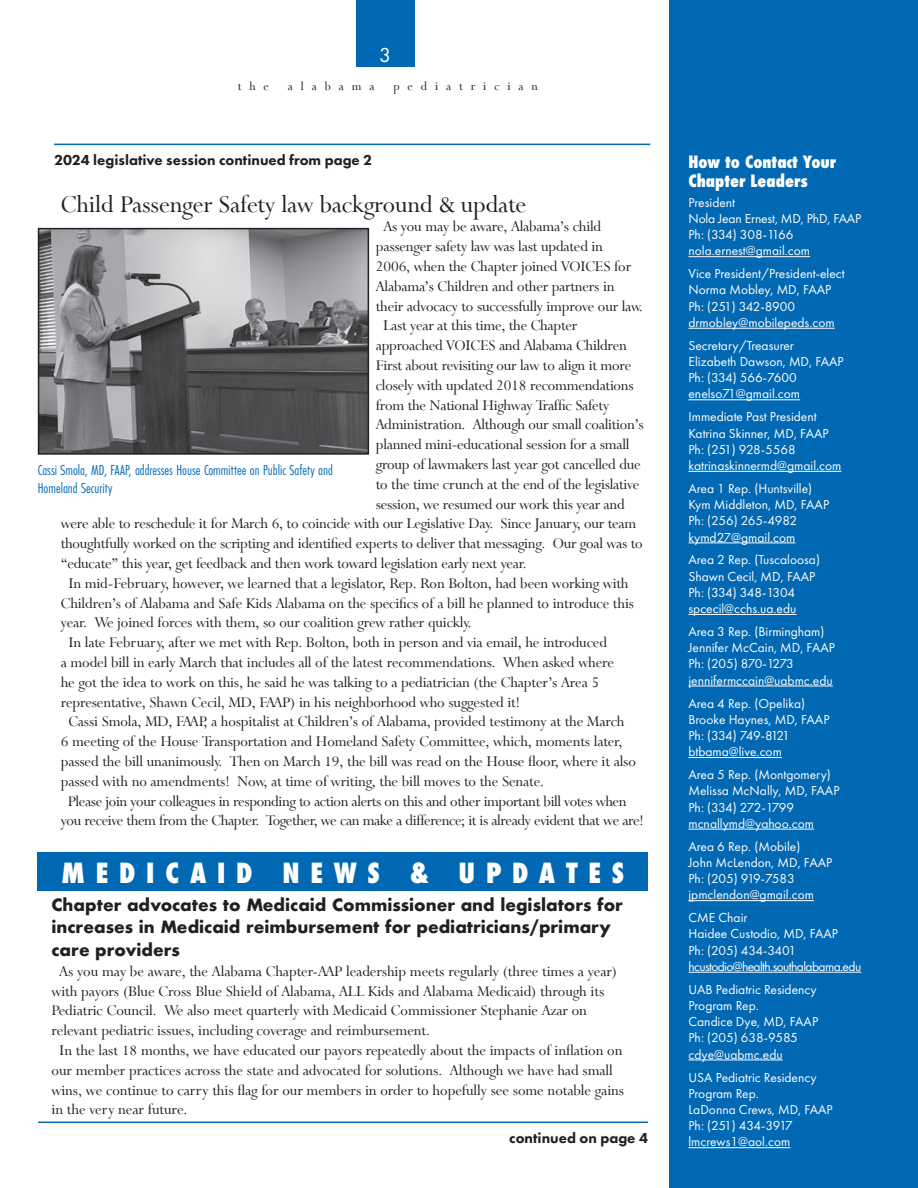
<style>
.page{position:relative;width:918px;height:1188px;background:#fff}
.page>*{position:absolute;margin:0;border:0;box-sizing:border-box;transform-origin:0 0}
.t1{font:27px "Lapidary 333 BT";color:#231f20}
.t2{font:800 condensed 27px "Futura";letter-spacing:.4em;color:#fff}
.t3{font:21px "Futura PT";color:#fff}
.t4{font:16.5px "Lapidary 333 BT";letter-spacing:-.005em;color:#231f20}
.t5{font:700 16.5px/22.5px "Futura";color:#231f20}
.t6{font:800 condensed 16.5px/19.8px "Futura";color:#fff}
.t7{font:15px/18px "Futura PT Cond";color:#0168b3}
.t8{font:800 15px "Futura PT";color:#231f20}
.t9{font:13.5px/16.2px "Futura PT";color:#fff}
.t10{font:13.5px/16.2px "Futura PT";letter-spacing:-.045em;color:#fff}
.t11{font:13.5px "Lapidary 333 BT";letter-spacing:.59em;color:#231f20}
</style>
<div class="page">
<div style="left:670px;top:0;width:248px;height:1188px;background:#0168b3"></div>
<div style="left:356px;top:0;width:58px;height:67px;background:#0168b3"></div>
<hr style="left:688px;top:256px;width:122px;height:1px;background:#fff">
<hr style="left:688px;top:328px;width:147px;height:1px;background:#fff">
<hr style="left:688px;top:399px;width:112px;height:1px;background:#fff">
<hr style="left:688px;top:471px;width:153px;height:1px;background:#fff">
<hr style="left:688px;top:543px;width:108px;height:1px;background:#fff">
<hr style="left:688px;top:614px;width:109px;height:1px;background:#fff">
<hr style="left:688px;top:686px;width:145px;height:1px;background:#fff">
<hr style="left:688px;top:757px;width:94px;height:1px;background:#fff">
<hr style="left:688px;top:829px;width:126px;height:1px;background:#fff">
<hr style="left:688px;top:900px;width:126px;height:1px;background:#fff">
<hr style="left:688px;top:972px;width:173px;height:1px;background:#fff">
<hr style="left:688px;top:1060px;width:95px;height:1px;background:#fff">
<hr style="left:688px;top:1147px;width:102px;height:1px;background:#fff">
<hr style="left:54px;top:144px;width:596px;height:1px;background:#0168b3">
<img style="left:41px;top:231px;width:325px;height:221px">
<div style="left:38px;top:228px;width:331px;height:227px;border:2px solid #231f20"></div>
<div style="left:38px;top:852px;width:610px;height:39px;background:#0168b3"></div>
<hr style="left:38px;top:1122px;width:610px;height:1px;background:#0168b3">
<p class="t3" style="left:379px;top:43px;width:13px">3</p>
<p class="t11" style="left:238px;top:79px;width:33px">the</p>
<p class="t11" style="left:288px;top:79px;width:88px">alabama</p>
<p class="t11" style="left:393px;top:79px;width:146px">pediatrician</p>
<p class="t8" style="left:54px;top:151px;width:320px">2024 legislative session continued from page 2</p>
<h1 class="t1" style="left:61px;top:189px;width:467px">Child Passenger Safety law background &amp; update</h1>
<p class="t4" style="left:383px;top:217px;width:219px">As you may be aware, Alabama’s child</p>
<p class="t4" style="left:376px;top:237px;width:229px">passenger safety law was last updated in</p>
<p class="t4" style="left:376px;top:257px;width:257px">2006, when the Chapter joined VOICES for</p>
<p class="t4" style="left:376px;top:277px;width:240px">Alabama’s Children and other partners in</p>
<p class="t4" style="left:376px;top:297px;width:269px">their advocacy to successfully improve our law.</p>
<p class="t4" style="left:383px;top:316px;width:195px">Last year at this time, the Chapter</p>
<p class="t4" style="left:376px;top:336px;width:252px">approached VOICES and Alabama Children</p>
<p class="t4" style="left:376px;top:356px;width:257px">First about revisiting our law to align it more</p>
<p class="t4" style="left:376px;top:376px;width:259px">closely with updated 2018 recommendations</p>
<p class="t4" style="left:376px;top:396px;width:235px">from the National Highway Traffic Safety</p>
<p class="t4" style="left:376px;top:415px;width:269px">Administration. Although our small coalition’s</p>
<p class="t4" style="left:376px;top:435px;width:255px">planned mini-educational session for a small</p>
<p class="t4" style="left:376px;top:455px;width:266px">group of lawmakers last year got cancelled due</p>
<p class="t4" style="left:376px;top:475px;width:265px">to the time crunch at the end of the legislative</p>
<p class="t4" style="left:376px;top:495px;width:250px">session, we resumed our work this year and</p>
<p class="t4" style="left:61px;top:514px;width:577px">were able to reschedule it for March 6, to coincide with our Legislative Day. Since January, our team</p>
<p class="t4" style="left:61px;top:534px;width:583px">thoughtfully worked on the scripting and identified experts to deliver that messaging. Our goal was to</p>
<p class="t4" style="left:61px;top:554px;width:467px">“educate” this year, get feedback and then work toward legislation early next year.</p>
<p class="t4" style="left:68px;top:574px;width:562px">In mid-February, however, we learned that a legislator, Rep. Ron Bolton, had been working with</p>
<p class="t4" style="left:61px;top:594px;width:575px">Children’s of Alabama and Safe Kids Alabama on the specifics of a bill he planned to introduce this</p>
<p class="t4" style="left:61px;top:613px;width:412px">year. We joined forces with them, so our coalition grew rather quickly.</p>
<p class="t4" style="left:68px;top:633px;width:540px">In late February, after we met with Rep. Bolton, both in person and via email, he introduced</p>
<p class="t4" style="left:61px;top:653px;width:555px">a model bill in early March that includes all of the latest recommendations. When asked where</p>
<p class="t4" style="left:61px;top:673px;width:540px">he got the idea to work on this, he said he was talking to a pediatrician (the Chapter’s Area 5</p>
<p class="t4" style="left:61px;top:693px;width:461px">representative, Shawn Cecil, MD, FAAP) in his neighborhood who suggested it!</p>
<p class="t4" style="left:68px;top:712px;width:558px">Cassi Smola, MD, FAAP, a hospitalist at Children’s of Alabama, provided testimony at the March</p>
<p class="t4" style="left:61px;top:732px;width:563px">6 meeting of the House Transportation and Homeland Safety Committee, which, moments later,</p>
<p class="t4" style="left:61px;top:752px;width:577px">passed the bill unanimously. Then on March 19, the bill was read on the House floor, where it also</p>
<p class="t4" style="left:61px;top:772px;width:485px">passed with no amendments! Now, at time of writing, the bill moves to the Senate.</p>
<p class="t4" style="left:68px;top:792px;width:560px">Please join your colleagues in responding to action alerts on this and other important bill votes when</p>
<p class="t4" style="left:61px;top:811px;width:584px">you receive them from the Chapter. Together, we can make a difference; it is already evident that we are!</p>
<p class="t7" style="left:38px;top:461px;width:297px">Cassi Smola, MD, FAAP, addresses House Committee on Public Safety and<br>Homeland Security</p>
<h1 class="t2" style="left:62px;top:854px;width:564px">MEDICAID NEWS &amp; UPDATES</h1>
<p class="t5" style="left:52px;top:894px;width:573px">Chapter advocates to Medicaid Commissioner and legislators for increases in Medicaid reimbursement for pediatricians/primary care providers</p>
<p class="t4" style="left:59px;top:962px;width:559px">As you may be aware, the Alabama Chapter-AAP leadership meets regularly (three times a year)</p>
<p class="t4" style="left:52px;top:982px;width:554px">with payors (Blue Cross Blue Shield of Alabama, ALL Kids and Alabama Medicaid) through its</p>
<p class="t4" style="left:52px;top:1001px;width:537px">Pediatric Council. We also meet quarterly with Medicaid Commissioner Stephanie Azar on</p>
<p class="t4" style="left:52px;top:1021px;width:380px">relevant pediatric issues, including coverage and reimbursement.</p>
<p class="t4" style="left:59px;top:1041px;width:565px">In the last 18 months, we have educated our payors repeatedly about the impacts of inflation on</p>
<p class="t4" style="left:52px;top:1061px;width:563px">our member practices across the state and advocated for solutions. Although we have had small</p>
<p class="t4" style="left:52px;top:1081px;width:574px">wins, we continue to carry this flag for our members in order to hopefully see some notable gains</p>
<p class="t4" style="left:52px;top:1100px;width:137px">in the very near future.</p>
<p class="t8" style="left:509px;top:1129px;width:140px">continued on page 4</p>
<p class="t6" style="left:688px;top:152px;width:149px">How to Contact Your<br>Chapter Leaders</p>
<p class="t9" style="left:688px;top:194px;width:174px">President<br>Nola Jean Ernest, MD, PhD, FAAP<br>Ph: (334) 308-1166 nola.ernest@gmail.com</p>
<p class="t9" style="left:688px;top:266px;width:158px">Vice President/President-elect<br>Norma Mobley, MD, FAAP<br>Ph: (251) 342-8900 drmobley@mobilepeds.com</p>
<p class="t9" style="left:688px;top:337px;width:157px">Secretary/Treasurer<br>Elizabeth Dawson, MD, FAAP<br>Ph: (334) 566-7600 enelso71@gmail.com</p>
<p class="t9" style="left:688px;top:409px;width:154px">Immediate Past President<br>Katrina Skinner, MD, FAAP<br>Ph: (251) 928-5568 katrinaskinnermd@gmail.com</p>
<p class="t9" style="left:688px;top:480px;width:142px">Area 1 Rep. (Huntsville)<br>Kym Middleton, MD, FAAP<br>Ph: (256) 265-4982 kymd27@gmail.com</p>
<p class="t9" style="left:688px;top:552px;width:133px">Area 2 Rep. (Tuscaloosa)<br>Shawn Cecil, MD, FAAP<br>Ph: (334) 348-1304 spcecil@cchs.ua.edu</p>
<p class="t9" style="left:688px;top:623px;width:148px">Area 3 Rep. (Birmingham)<br>Jennifer McCain, MD, FAAP<br>Ph: (205) 870-1273 jennifermccain@uabmc.edu</p>
<p class="t9" style="left:688px;top:695px;width:143px">Area 4 Rep. (Opelika)<br>Brooke Haynes, MD, FAAP<br>Ph: (334) 749-8121 btbama@live.com</p>
<p class="t9" style="left:688px;top:766px;width:153px">Area 5 Rep. (Montgomery)<br>Melissa McNally, MD, FAAP<br>Ph: (334) 272-1799 mcnallymd@yahoo.com</p>
<p class="t9" style="left:688px;top:838px;width:145px">Area 6 Rep. (Mobile)<br>John McLendon, MD, FAAP<br>Ph: (205) 919-7583 jpmclendon@gmail.com</p>
<p class="t10" style="left:688px;top:910px;width:174px">CME Chair<br>Haidee Custodio, MD, FAAP<br>Ph: (205) 434-3401 hcustodio@health.southalabama.edu</p>
<p class="t9" style="left:688px;top:981px;width:131px">UAB Pediatric Residency<br>Program Rep.<br>Candice Dye, MD, FAAP<br>Ph: (205) 638-9585 cdye@uabmc.edu</p>
<p class="t9" style="left:688px;top:1069px;width:146px">USA Pediatric Residency<br>Program Rep.<br>LaDonna Crews, MD, FAAP<br>Ph: (251) 434-3917 lmcrews1@aol.com</p>
</div>
